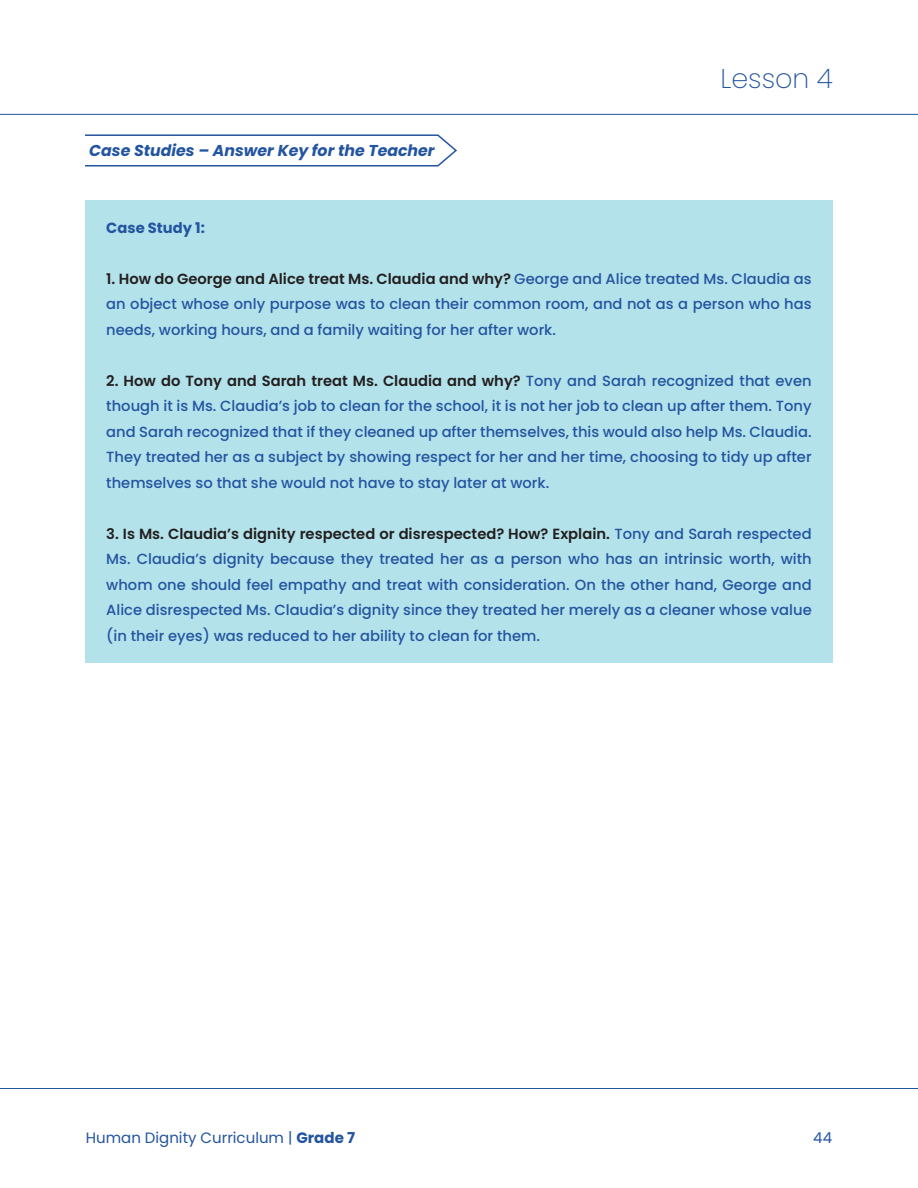
<style>
.page{position:relative;width:918px;height:1188px;background:#fff}
.page>*{position:absolute;margin:0;border:0;box-sizing:border-box;transform-origin:0 0}
.t1{font:200 27px "Poppins";color:#23549f}
.Answer_keys{font:italic 700 15.75px "Poppins";color:#23549f}
.t2{font:15px "Poppins";color:#23549f}
.case_studies{font:500 14.7px/25.5px "Poppins";color:#23549f;text-align:justify}
.case_studies-2{font:700 14.7px "Poppins";color:#23549f}
.s1{font-weight:600;color:#231f20}
.s2{font-weight:700}
</style>
<div class="page">
<hr style="left:0;top:114px;width:918px;height:1px;background:#23549f">
<hr style="left:0;top:1088px;width:918px;height:1px;background:#23549f">
<svg style="left:85px;top:134px;width:372px;height:33px"></svg>
<div style="left:85px;top:200px;width:748px;height:55px;background:#b3e2eb"></div>
<div style="left:85px;top:251px;width:748px;height:106px;background:#b3e2eb"></div>
<div style="left:85px;top:353px;width:748px;height:157px;background:#b3e2eb"></div>
<div style="left:85px;top:506px;width:748px;height:157px;background:#b3e2eb"></div>
<p class="Answer_keys" style="left:89px;top:141px;width:347px">Case Studies – Answer Key for the Teacher</p>
<h1 class="t1" style="left:720px;top:63px;width:114px">Lesson 4</h1>
<p class="case_studies-2" style="left:106px;top:219px;width:100px">Case Study 1:</p>
<p class="case_studies" style="left:106px;top:266px;width:707px"><span class="s1">1. How do George and Alice treat Ms. Claudia and why?</span> George and Alice treated Ms. Claudia as an object whose only purpose was to clean their common room, and not as a person who has needs, working hours, and a family waiting for her after work.</p>
<p class="case_studies" style="left:106px;top:368px;width:707px"><span class="s1">2. How do Tony and Sarah treat Ms. Claudia and why?</span> Tony and Sarah recognized that even though it is Ms. Claudia’s job to clean for the school, it is not her job to clean up after them. Tony and Sarah recognized that if they cleaned up after themselves, this would also help Ms. Claudia.<br>They treated her as a subject by showing respect for her and her time, choosing to tidy up after themselves so that she would not have to stay later at work.</p>
<p class="case_studies" style="left:106px;top:521px;width:707px"><span class="s1">3. Is Ms. Claudia’s dignity respected or disrespected? How? Explain.</span> Tony and Sarah respected Ms. Claudia’s dignity because they treated her as a person who has an intrinsic worth, with whom one should feel empathy and treat with consideration. On the other hand, George and Alice disrespected Ms. Claudia’s dignity since they treated her merely as a cleaner whose value (in their eyes) was reduced to her ability to clean for them.</p>
<p class="t2" style="left:86px;top:1129px;width:271px">Human Dignity Curriculum | <span class="s2">Grade 7</span></p>
<p class="t2" style="left:813px;top:1129px;width:20px">44</p>
</div>
